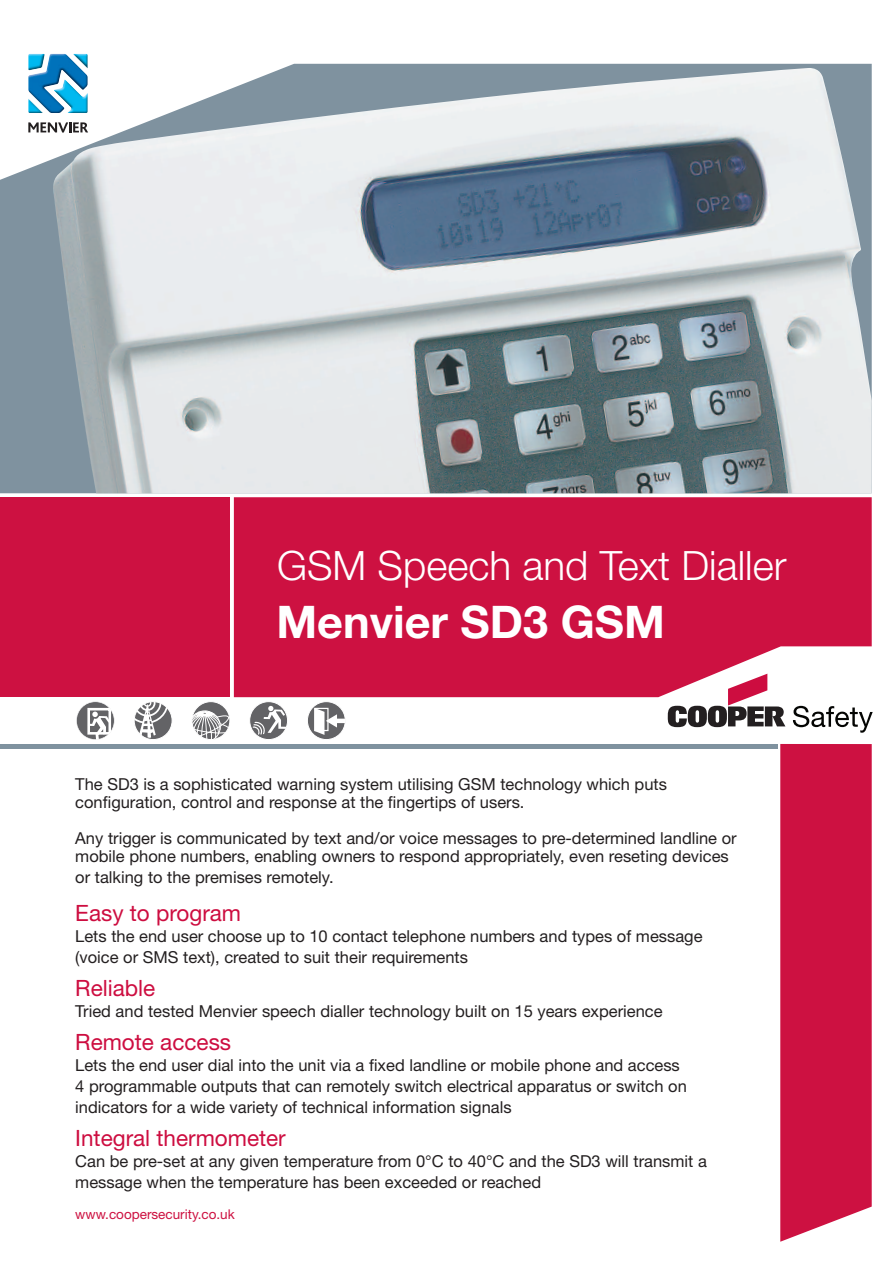
<style>
.page{position:relative;width:893px;height:1263px;background:#fff}
.page>*{position:absolute;margin:0;border:0;box-sizing:border-box;transform-origin:0 0}
.t1{font:700 45px "Helvetica Neue LT Pro";color:#fff}
.t2{font:300 40.5px "Helvetica Neue LT Pro";color:#fff}
.t3{font:22.5px "Helvetica Neue LT Pro";color:#cd0d40}
.t4{font:16.5px/21px "Helvetica Neue LT Pro";color:#231f20}
.t5{font:13.5px "Helvetica Neue LT Pro";color:#cd1141}
</style>
<div class="page">
<svg style="left:668px;top:697px;width:117px;height:30px"></svg>
<svg style="left:793px;top:706px;width:80px;height:27px"></svg>
<div style="left:234px;top:497px;width:638px;height:200px;background:#cd1141"></div>
<div style="left:0;top:497px;width:230px;height:200px;background:#cd1141"></div>
<svg style="left:0;top:64px;width:872px;height:429px;fill:#7f929f"></svg>
<img style="left:51px;top:68px;width:821px;height:425px">
<svg style="left:76px;top:701px;width:38px;height:39px"></svg>
<div style="left:76px;top:701px;width:39px;height:39px;border:1px solid #fff;border-radius:50%"></div>
<div style="left:87px;top:708px;width:24px;height:27px;border:3px solid #fff"></div>
<svg style="left:88px;top:712px;width:22px;height:28px"></svg>
<svg style="left:134px;top:702px;width:38px;height:37px"></svg>
<div style="left:134px;top:701px;width:38px;height:39px;border:1px solid #fff;border-radius:50%"></div>
<svg style="left:28px;top:122px;width:60px;height:11px"></svg>
<img style="left:28px;top:54px;width:60px;height:59px">
<svg style="left:134px;top:701px;width:35px;height:37px"></svg>
<div style="left:192px;top:702px;width:38px;height:37px;background:#636366;border-radius:50%"></div>
<svg style="left:194px;top:710px;width:34px;height:28px"></svg>
<div style="left:192px;top:701px;width:38px;height:39px;border:1px solid #fff;border-radius:50%"></div>
<svg style="left:250px;top:702px;width:38px;height:37px"></svg>
<div style="left:249px;top:701px;width:39px;height:39px;border:1px solid #fff;border-radius:50%"></div>
<svg style="left:252px;top:706px;width:35px;height:30px"></svg>
<svg style="left:307px;top:702px;width:38px;height:37px"></svg>
<div style="left:307px;top:701px;width:39px;height:39px;border:1px solid #fff;border-radius:50%"></div>
<svg style="left:314px;top:708px;width:31px;height:27px"></svg>
<div style="left:780px;top:744px;width:92px;height:498px;background:#cd1141"></div>
<hr style="left:0;top:744px;width:777px;height:4px;background:#7f929f">
<p class="t2" style="left:277px;top:541px;width:511px">GSM Speech and Text Dialler</p>
<p class="t1" style="left:276px;top:594px;width:390px">Menvier SD3 GSM</p>
<p class="t4" style="left:75px;top:775px;width:593px;line-height:18px">The SD3 is a sophisticated warning system utilising GSM technology which puts configuration, control and response at the fingertips of users.</p>
<p class="t4" style="left:75px;top:829px;width:663px;line-height:18px">Any trigger is communicated by text and/or voice messages to pre-determined landline or mobile phone numbers, enabling owners to respond appropriately, even reseting devices</p>
<p class="t4" style="left:75px;top:866px;width:260px">or talking to the premises remotely.</p>
<p class="t3" style="left:75px;top:898px;width:167px">Easy to program</p>
<p class="t4" style="left:75px;top:925px;width:629px">Lets the end user choose up to 10 contact telephone numbers and types of message (voice or SMS text), created to suit their requirements</p>
<p class="t3" style="left:75px;top:973px;width:81px">Reliable</p>
<p class="t4" style="left:75px;top:1000px;width:589px">Tried and tested Menvier speech dialler technology built on 15 years experience</p>
<p class="t3" style="left:75px;top:1027px;width:157px">Remote access</p>
<p class="t4" style="left:75px;top:1054px;width:613px">Lets the end user dial into the unit via a fixed landline or mobile phone and access<br>4 programmable outputs that can remotely switch electrical apparatus or switch on indicators for a wide variety of technical information signals</p>
<p class="t3" style="left:75px;top:1123px;width:212px">Integral thermometer</p>
<p class="t4" style="left:75px;top:1150px;width:633px">Can be pre-set at any given temperature from 0°C to 40°C and the SD3 will transmit a message when the temperature has been exceeded or reached</p>
<p class="t5" style="left:75px;top:1206px;width:161px">www.coopersecurity.co.uk</p>
</div>
